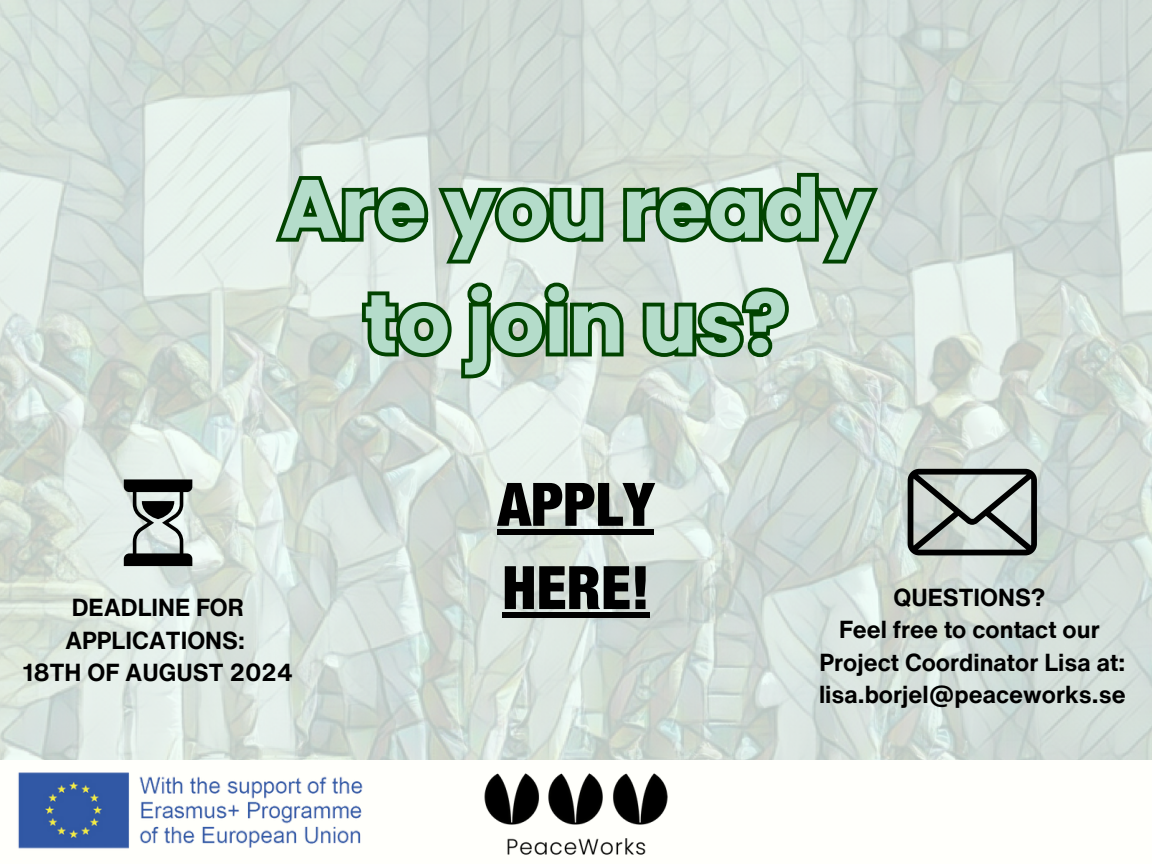
<style>
.page{position:relative;width:1152px;height:864px;background:#fff}
.page>*{position:absolute;margin:0;border:0;box-sizing:border-box;transform-origin:0 0}
.t1{font:700 82.5px/114.8px "Poppins";color:#b4dcca;text-align:center}
.t2{font:900 condensed 60px/83.2px "Helvetica Neue";color:#000}
.t3{font:700 24px/32.7px "Helvetica Now Text";color:#000;text-align:center}
</style>
<div class="page">
<img style="left:0;top:0;width:1152px;height:760px">
<svg style="left:124px;top:479px;width:68px;height:87px;background:#7a807e"></svg>
<svg style="left:908px;top:469px;width:129px;height:86px;background:#8d9390"></svg>
<div style="left:498px;top:529px;width:156px;height:6px;background:#000"></div>
<div style="left:502px;top:612px;width:148px;height:6px;background:#000"></div>
<svg style="left:270px;top:169px;width:612px;height:98px;background:#93b096"></svg>
<svg style="left:358px;top:276px;width:436px;height:108px;background:#94b096"></svg>
<div style="left:0;top:761px;width:48px;height:103px;background:#fffffb"></div>
<div style="left:478px;top:761px;width:674px;height:103px;background:#fffffb"></div>
<div style="left:430px;top:761px;width:48px;height:103px;background:#fffffb"></div>
<img style="left:504px;top:773px;width:164px;height:82px">
<img style="left:0;top:758px;width:504px;height:91px">
<p class="t1" style="left:280px;top:152px;width:594px">Are you ready to join us?</p>
<p class="t3" style="left:23px;top:591px;width:271px">DEADLINE FOR<br>APPLICATIONS:<br>18TH OF AUGUST 2024</p>
<h1 class="t2" style="left:498px;top:462px;width:158px">APPLY<br>HERE!</h1>
<p class="t3" style="left:819px;top:580px;width:308px">QUESTIONS?<br>Feel free to contact our<br>Project Coordinator Lisa at: lisa.borjel@peaceworks.se</p>
</div>
